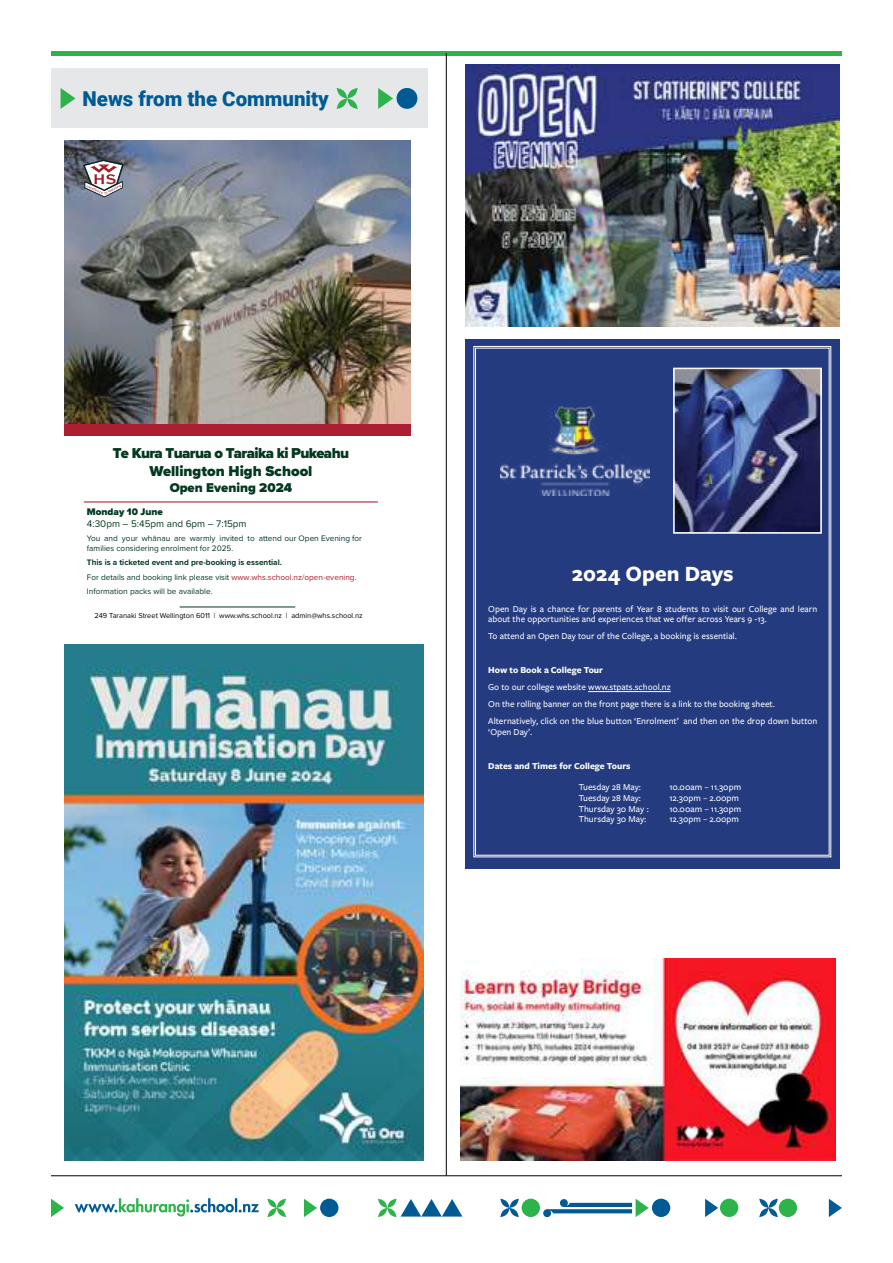
<style>
.page{position:relative;width:893px;height:1263px;background:#fff}
.page>*{position:absolute;margin:0;border:0;box-sizing:border-box;transform-origin:0 0}
.t1{font:700 22.65px "Freight Sans Pro";color:#fff}
.t2{font:900 20.4px "Roboto";color:#005b94}
.t3{font:900 14.85px/17.9px "Proxima Nova";letter-spacing:-.04em;color:#053820;text-align:center}
.t4{font:900 13.2px "Proxima Nova";color:#053820}
.t5{font:9.9px "Proxima Nova";color:#053820}
.t6{font:900 9.9px "Proxima Nova";color:#053820}
.t7{font:500 9.45px/17px "Freight Sans Pro";color:#fff}
.t8{font:700 9.45px "Freight Sans Pro";color:#fff}
.t9{font:8.25px/14.5px "Proxima Nova";color:#053820}
.t10{font:7.5px "Proxima Nova";color:#000}
.s1{font-weight:700}
.s2{color:#ac1e31}
</style>
<div class="page">
<svg style="left:829px;top:1199px;width:13px;height:18px"></svg>
<svg style="left:705px;top:1199px;width:13px;height:18px"></svg>
<svg style="left:304px;top:1199px;width:13px;height:18px"></svg>
<svg style="left:51px;top:1199px;width:13px;height:18px"></svg>
<svg style="left:759px;top:1199px;width:19px;height:18px"></svg>
<svg style="left:267px;top:1199px;width:19px;height:18px"></svg>
<svg style="left:500px;top:1199px;width:19px;height:18px"></svg>
<div style="left:720px;top:1199px;width:18px;height:18px;background:#2cb34a;border-radius:50%"></div>
<div style="left:652px;top:1199px;width:18px;height:18px;background:#005b94;border-radius:50%"></div>
<div style="left:320px;top:1199px;width:18px;height:18px;background:#005b94;border-radius:50%"></div>
<div style="left:522px;top:1199px;width:18px;height:18px;background:#2cb34a;border-radius:50%"></div>
<div style="left:779px;top:1199px;width:18px;height:18px;background:#2cb34a;border-radius:50%"></div>
<svg style="left:543px;top:1199px;width:106px;height:18px"></svg>
<svg style="left:378px;top:1199px;width:84px;height:18px"></svg>
<svg style="left:75px;top:1198px;width:184px;height:18px"></svg>
<hr style="left:51px;top:1175px;width:791px;height:1px;background:#000">
<hr style="left:51px;top:51px;width:791px;height:4px;background:#2cb34a">
<hr style="left:446px;top:53px;width:1px;height:1122px;background:#000">
<div style="left:51px;top:69px;width:376px;height:59px;background:#e6e7e8"></div>
<svg style="left:378px;top:88px;width:15px;height:21px"></svg>
<svg style="left:61px;top:88px;width:14px;height:21px"></svg>
<svg style="left:337px;top:88px;width:21px;height:21px"></svg>
<div style="left:397px;top:88px;width:20px;height:21px;background:#005b94;border-radius:50%"></div>
<img style="left:460px;top:958px;width:375px;height:203px">
<img style="left:466px;top:64px;width:374px;height:263px">
<div style="left:466px;top:339px;width:374px;height:529px;background:#253b80"></div>
<svg style="left:473px;top:346px;width:359px;height:512px"></svg>
<img style="left:500px;top:406px;width:149px;height:89px">
<hr style="left:180px;top:607px;width:115px;height:1px;background:#053820">
<hr style="left:84px;top:501px;width:294px;height:1px;background:#ac1e31">
<img style="left:64px;top:141px;width:347px;height:284px">
<svg style="left:83px;top:160px;width:41px;height:37px"></svg>
<div style="left:64px;top:425px;width:347px;height:11px;background:#ac1e31"></div>
<img style="left:64px;top:644px;width:360px;height:517px">
<h2 class="t2" style="left:83px;top:84px;width:248px">News from the Community</h2>
<h3 class="t3" style="left:113px;top:444px;width:238px">Te Kura Tuarua o Taraika ki Pukeahu<br>Wellington High School</h3>
<h3 class="t4" style="left:170px;top:477px;width:124px">Open Evening 2024</h3>
<p class="t6" style="left:87px;top:505px;width:77px">Monday 10 June</p>
<p class="t5" style="left:87px;top:516px;width:161px">4:30pm – 5:45pm and 6pm – 7:15pm</p>
<p class="t9" style="left:87px;top:533px;width:277px;line-height:10.1px">You and your whānau are warmly invited to attend our Open Evening for families considering enrolment for 2025.</p>
<p class="t9" style="left:87px;top:555px;width:271px"><span class="s1">This is a ticketed event and pre-booking is essential.<br></span>For details and booking link please visit <span class="s2">www.whs.school.nz/open-evening</span>.<br>Information packs will be available.</p>
<p class="t10" style="left:94px;top:609px;width:270px">249 Taranaki Street Wellington 6011 | www.whs.school.nz | admin@whs.school.nz</p>
<h1 class="t1" style="left:572px;top:558px;width:163px">2024 Open Days</h1>
<p class="t7" style="left:488px;top:603px;width:331px;line-height:10.6px">Open Day is a chance for parents of Year 8 students to visit our College and learn about the opportunities and experiences that we offer across Years 9 -13.</p>
<p class="t7" style="left:488px;top:627px;width:250px">To attend an Open Day tour of the College, a booking is essential.</p>
<p class="t8" style="left:488px;top:664px;width:116px">How to Book a College Tour</p>
<p class="t7" style="left:488px;top:678px;width:331px">Go to our college website www.stpats.school.nz<br>On the rolling banner on the front page there is a link to the booking sheet.<br>Alternatively, click on the blue button ‘Enrolment’ and then on the drop down button</p>
<p class="t7" style="left:488px;top:723px;width:46px">‘Open Day’.</p>
<p class="t8" style="left:488px;top:759px;width:144px">Dates and Times for College Tours</p>
<p class="t7" style="left:579px;top:778px;width:64px">Tuesday 28 May:</p>
<p class="t7" style="left:669px;top:778px;width:73px">10.00am – 11.30pm</p>
<p class="t7" style="left:579px;top:789px;width:64px">Tuesday 28 May:</p>
<p class="t7" style="left:669px;top:789px;width:71px">12.30pm – 2.00pm</p>
<p class="t7" style="left:579px;top:800px;width:71px">Thursday 30 May :</p>
<p class="t7" style="left:669px;top:800px;width:73px">10.00am – 11.30pm</p>
<p class="t7" style="left:579px;top:810px;width:69px">Thursday 30 May:</p>
<p class="t7" style="left:669px;top:810px;width:71px">12.30pm – 2.00pm</p>
</div>
